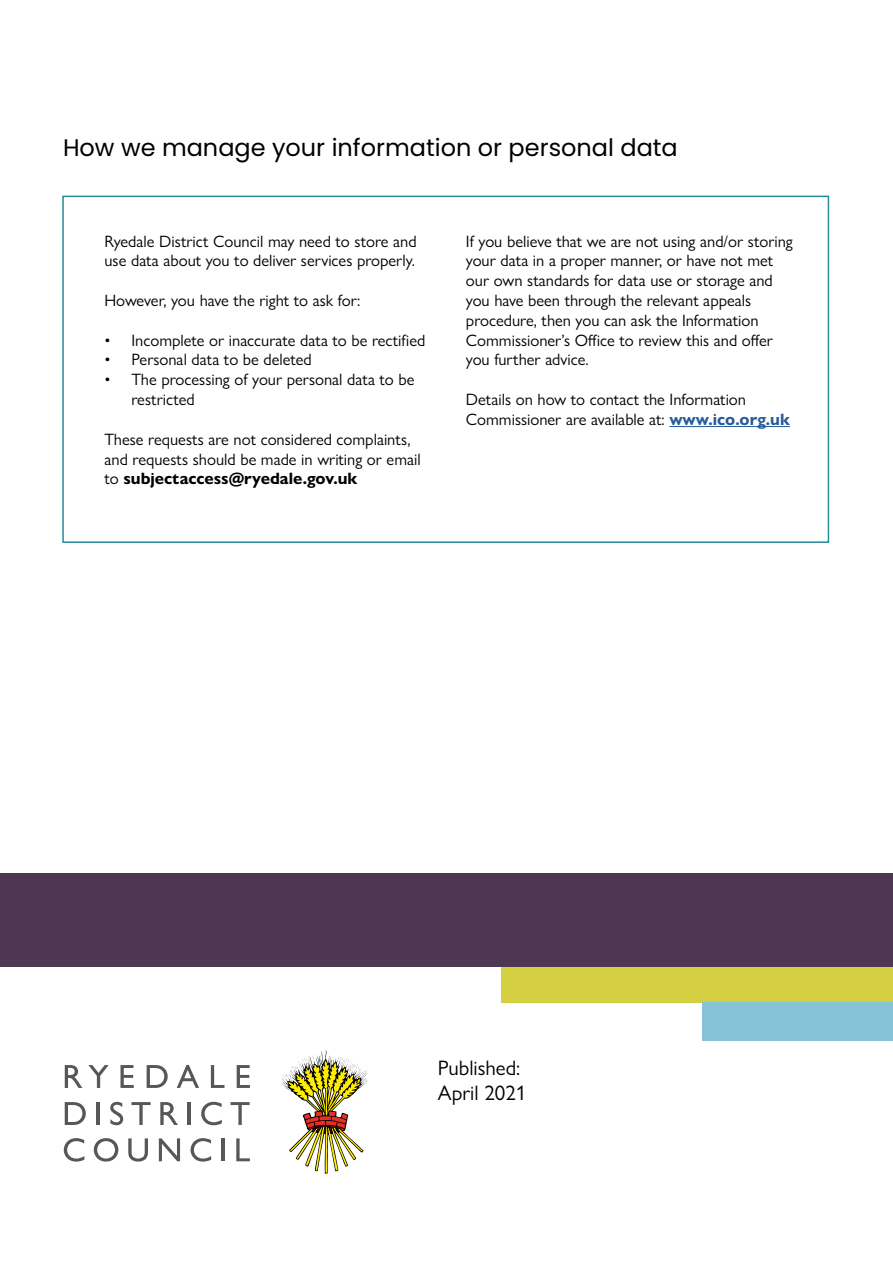
<style>
.page{position:relative;width:893px;height:1263px;background:#fff}
.page>*{position:absolute;margin:0;border:0;box-sizing:border-box;transform-origin:0 0}
.Heading{font:24px "Poppins";color:#000}
.t1{font:21px/25.2px "Gill Sans Nova";color:#000}
.t2{font:16.5px/19.8px "Gill Sans Nova";color:#000}
.s1{font-weight:700}
.s2{font-weight:700;color:#275b9b}
</style>
<div class="page">
<svg style="left:65px;top:1065px;width:17px;height:23px"></svg>
<svg style="left:88px;top:1065px;width:21px;height:23px"></svg>
<svg style="left:120px;top:1065px;width:14px;height:23px"></svg>
<svg style="left:147px;top:1065px;width:21px;height:23px"></svg>
<svg style="left:177px;top:1065px;width:22px;height:23px"></svg>
<svg style="left:211px;top:1065px;width:13px;height:23px"></svg>
<svg style="left:237px;top:1065px;width:13px;height:23px"></svg>
<svg style="left:65px;top:1102px;width:21px;height:23px"></svg>
<hr style="left:96px;top:1102px;width:4px;height:23px;background:#575756">
<svg style="left:110px;top:1102px;width:13px;height:23px"></svg>
<svg style="left:131px;top:1102px;width:20px;height:23px"></svg>
<svg style="left:160px;top:1102px;width:18px;height:23px"></svg>
<hr style="left:187px;top:1102px;width:3px;height:23px;background:#575756">
<svg style="left:201px;top:1102px;width:21px;height:23px"></svg>
<svg style="left:231px;top:1102px;width:19px;height:23px"></svg>
<svg style="left:64px;top:1138px;width:20px;height:23px"></svg>
<svg style="left:94px;top:1138px;width:24px;height:23px"></svg>
<svg style="left:128px;top:1138px;width:20px;height:23px"></svg>
<svg style="left:159px;top:1138px;width:21px;height:23px"></svg>
<svg style="left:191px;top:1138px;width:20px;height:23px"></svg>
<hr style="left:222px;top:1138px;width:3px;height:23px;background:#575756">
<svg style="left:236px;top:1138px;width:14px;height:23px"></svg>
<svg style="left:281px;top:1050px;width:87px;height:124px"></svg>
<div style="left:502px;top:964px;width:391px;height:38px;background:#d3cf40"></div>
<div style="left:0;top:873px;width:893px;height:93px;background:#4e3753"></div>
<div style="left:703px;top:1002px;width:190px;height:39px;background:#86c2d8"></div>
<div style="left:62px;top:196px;width:767px;height:347px;border:2px solid #288a9a"></div>
<hr style="left:669px;top:426px;width:121px;height:1px;background:#275b9b">
<h1 class="Heading" style="left:63px;top:134px;width:616px">How we manage your information or personal data</h1>
<p class="t2" style="left:104px;top:231px;width:314px">Ryedale District Council may need to store and use data about you to deliver services properly.</p>
<p class="t2" style="left:104px;top:290px;width:257px">However, you have the right to ask for:</p>
<p class="t2" style="left:104px;top:330px;width:322px">• Incomplete or inaccurate data to be rectified</p>
<p class="t2" style="left:104px;top:350px;width:209px">• Personal data to be deleted</p>
<p class="t2" style="left:131px;top:370px;width:285px;text-indent:-27px">• The processing of your personal data to be restricted</p>
<p class="t2" style="left:104px;top:429px;width:318px">These requests are not considered complaints, and requests should be made in writing or email to <span class="s1">subjectaccess@ryedale.gov.uk</span></p>
<p class="t2" style="left:466px;top:231px;width:328px">If you believe that we are not using and/or storing your data in a proper manner, or have not met our own standards for data use or storage and you have been through the relevant appeals procedure, then you can ask the Information Commissioner’s Office to review this and offer you further advice.</p>
<p class="t2" style="left:466px;top:389px;width:326px">Details on how to contact the Information<br>Commissioner are available at: <span class="s2">www.ico.org.uk</span></p>
<p class="t1" style="left:438px;top:1055px;width:90px">Published:<br>April 2021</p>
</div>
